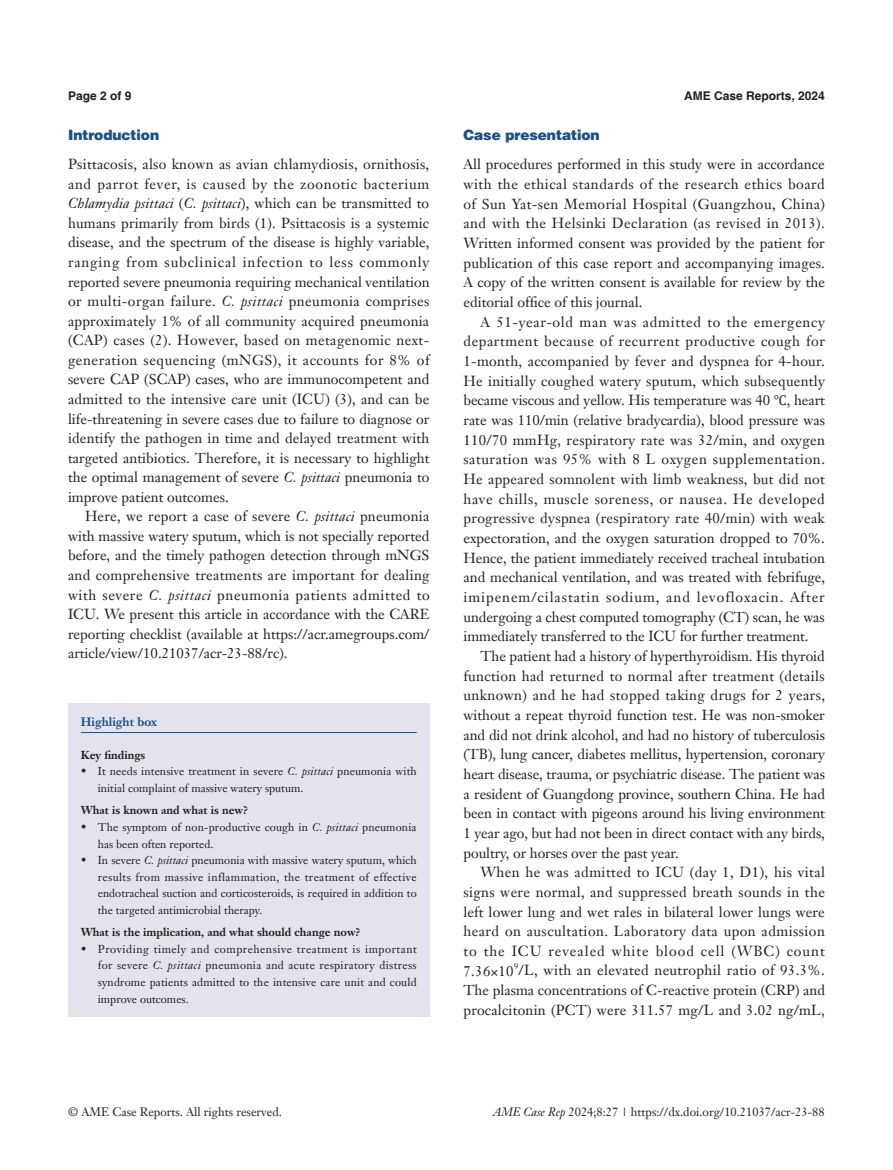
<style>
.page{position:relative;width:893px;height:1170px;background:#fff}
.page>*{position:absolute;margin:0;border:0;box-sizing:border-box;transform-origin:0 0}
.t1{font:14.25px/19.6px "Janson Text LT";color:#231f20;text-align:justify}
.t2{font:900 14.25px "Helvetica";color:#1c5085}
.t3{font:12px "Janson Text LT";color:#231f20}
.t4{font:700 12px "Helvetica";color:#231f20}
.t5{font:700 12px "Janson Text LT";color:#1c5085}
.t6{font:11.25px/16.5px "Janson Text LT";color:#231f20}
.t7{font:700 11.25px "Janson Text LT";color:#231f20}
.t8{font:8.25px "Janson Text LT";color:#231f20}
.s1{font-style:italic}
.s2{font-family:"Cambria Math"}
</style>
<div class="page">
<div style="left:68px;top:703px;width:361px;height:313px;background:#e2e3ec"></div>
<hr style="left:81px;top:732px;width:336px;height:1px;background:#1c5085">
<p class="t4" style="left:68px;top:88px;width:65px">Page 2 of 9</p>
<p class="t4" style="left:684px;top:88px;width:142px">AME Case Reports, 2024</p>
<p class="t2" style="left:68px;top:126px;width:93px">Introduction</p>
<p class="t1" style="left:68px;top:154px;width:363px">Psittacosis, also known as avian chlamydiosis, ornithosis, and parrot fever, is caused by the zoonotic bacterium <span class="s1">Chlamydia psittaci</span> (<span class="s1">C. psittaci</span>), which can be transmitted to humans primarily from birds (1). Psittacosis is a systemic disease, and the spectrum of the disease is highly variable, ranging from subclinical infection to less commonly reported severe pneumonia requiring mechanical ventilation or multi-organ failure. <span class="s1">C. psittaci</span> pneumonia comprises approximately 1% of all community acquired pneumonia (CAP) cases (2). However, based on metagenomic next&shy;generation sequencing (mNGS), it accounts for 8% of severe CAP (SCAP) cases, who are immunocompetent and admitted to the intensive care unit (ICU) (3), and can be life-threatening in severe cases due to failure to diagnose or identify the pathogen in time and delayed treatment with targeted antibiotics. Therefore, it is necessary to highlight the optimal management of severe <span class="s1">C. psittaci</span> pneumonia to improve patient outcomes.</p>
<p class="t1" style="left:68px;top:506px;width:363px;text-indent:17px">Here, we report a case of severe <span class="s1">C. psittaci</span> pneumonia with massive watery sputum, which is not specially reported before, and the timely pathogen detection through mNGS and comprehensive treatments are important for dealing with severe <span class="s1">C. psittaci</span> pneumonia patients admitted to ICU. We present this article in accordance with the CARE reporting checklist (available at https://acr.amegroups.com/ article/view/10.21037/acr-23-88/rc).</p>
<p class="t5" style="left:81px;top:714px;width:78px">Highlight box</p>
<p class="t7" style="left:81px;top:747px;width:66px">Key findings</p>
<p class="t6" style="left:98px;top:762px;width:321px;text-indent:-17px">• It needs intensive treatment in severe <span class="s1">C. psittaci</span> pneumonia with initial complaint of massive watery sputum.</p>
<p class="t7" style="left:81px;top:803px;width:169px">What is known and what is new?</p>
<p class="t6" style="left:98px;top:818px;width:320px;text-indent:-17px">• The symptom of non-productive cough in <span class="s1">C. psittaci</span> pneumonia has been often reported.</p>
<p class="t6" style="left:98px;top:851px;width:320px;text-align:justify;text-indent:-17px">• In severe <span class="s1">C. psittaci</span> pneumonia with massive watery sputum, which results from massive inflammation, the treatment of effective endotracheal suction and corticosteroids, is required in addition to the targeted antimicrobial therapy.</p>
<p class="t7" style="left:81px;top:925px;width:281px">What is the implication, and what should change now?</p>
<p class="t6" style="left:98px;top:940px;width:321px;text-align:justify;text-indent:-17px">• Providing timely and comprehensive treatment is important for severe <span class="s1">C. psittaci</span> pneumonia and acute respiratory distress syndrome patients admitted to the intensive care unit and could improve outcomes.</p>
<p class="t2" style="left:463px;top:126px;width:138px">Case presentation</p>
<p class="t1" style="left:463px;top:154px;width:363px">All procedures performed in this study were in accordance with the ethical standards of the research ethics board of Sun Yat-sen Memorial Hospital (Guangzhou, China) and with the Helsinki Declaration (as revised in 2013).<br>Written informed consent was provided by the patient for publication of this case report and accompanying images.<br>A copy of the written consent is available for review by the editorial office of this journal.</p>
<p class="t1" style="left:463px;top:312px;width:363px;text-indent:17px">A 51-year-old man was admitted to the emergency department because of recurrent productive cough for 1-month, accompanied by fever and dyspnea for 4-hour.<br>He initially coughed watery sputum, which subsequently became viscous and yellow. His temperature was 40 <span class="s2">℃</span>, heart rate was 110/min (relative bradycardia), blood pressure was 110/70 mmHg, respiratory rate was 32/min, and oxygen saturation was 95% with 8 L oxygen supplementation.<br>He appeared somnolent with limb weakness, but did not have chills, muscle soreness, or nausea. He developed progressive dyspnea (respiratory rate 40/min) with weak expectoration, and the oxygen saturation dropped to 70%.<br>Hence, the patient immediately received tracheal intubation and mechanical ventilation, and was treated with febrifuge, imipenem/cilastatin sodium, and levofloxacin. After undergoing a chest computed tomography (CT) scan, he was immediately transferred to the ICU for further treatment.</p>
<p class="t1" style="left:463px;top:646px;width:363px;text-indent:17px">The patient had a history of hyperthyroidism. His thyroid function had returned to normal after treatment (details unknown) and he had stopped taking drugs for 2 years, without a repeat thyroid function test. He was non-smoker and did not drink alcohol, and had no history of tuberculosis (TB), lung cancer, diabetes mellitus, hypertension, coronary heart disease, trauma, or psychiatric disease. The patient was a resident of Guangdong province, southern China. He had been in contact with pigeons around his living environment 1 year ago, but had not been in direct contact with any birds, poultry, or horses over the past year.</p>
<p class="t1" style="left:463px;top:862px;width:363px;text-indent:17px">When he was admitted to ICU (day 1, D1), his vital signs were normal, and suppressed breath sounds in the left lower lung and wet rales in bilateral lower lungs were heard on auscultation. Laboratory data upon admission to the ICU revealed white blood cell (WBC) count 7.36×10 /L, with an elevated neutrophil ratio of 93.3%.</p>
<p class="t8" style="left:514px;top:960px;width:6px">9</p>
<p class="t1" style="left:463px;top:980px;width:363px">The plasma concentrations of C-reactive protein (CRP) and procalcitonin (PCT) were 311.57 mg/L and 3.02 ng/mL,</p>
<p class="t3" style="left:68px;top:1104px;width:215px">© AME Case Reports. All rights reserved.</p>
<p class="t3" style="left:493px;top:1104px;width:333px"><span class="s1">AME Case Rep</span> 2024;8:27 | https://dx.doi.org/10.21037/acr-23-88</p>
</div>
